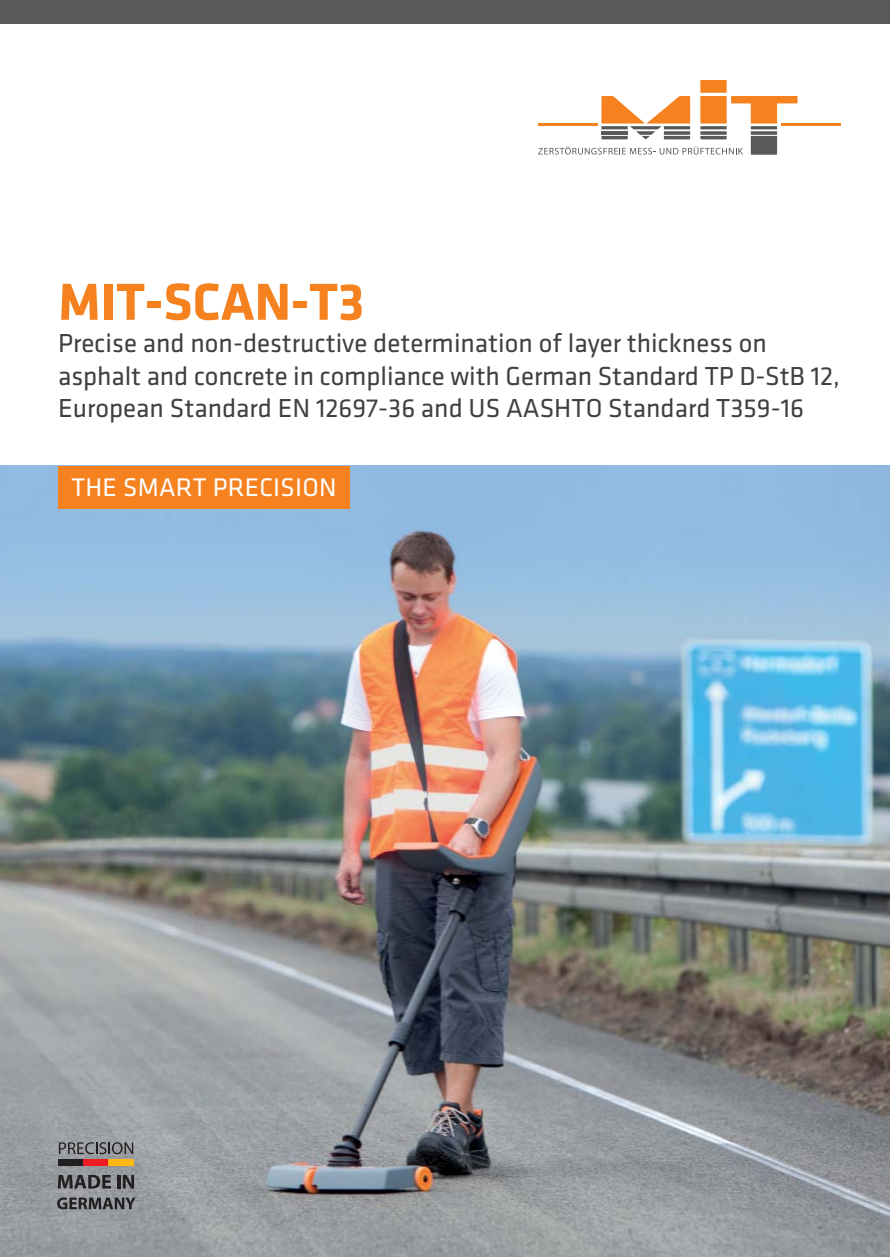
<style>
.page{position:relative;width:890px;height:1257px;background:#fff}
.page>*{position:absolute;margin:0;border:0;box-sizing:border-box;transform-origin:0 0}
.t1{font:700 54px "Klavika";color:#f5821f}
.t2{font:27px/32.4px "Klavika";color:#404041}
.t3{font:26.4px "Klavika";letter-spacing:.01em;color:#fff}
</style>
<div class="page">
<img style="left:0;top:466px;width:889px;height:790px">
<div style="left:0;top:0;width:889px;height:23px;background:#58595b"></div>
<svg style="left:538px;top:146px;width:205px;height:8px"></svg>
<hr style="left:780px;top:123px;width:60px;height:3px;background:#f5821f">
<hr style="left:538px;top:123px;width:59px;height:3px;background:#f5821f">
<svg style="left:601px;top:96px;width:89px;height:43px"></svg>
<hr style="left:601px;top:131px;width:26px;height:4px;background:#58595b">
<svg style="left:700px;top:136px;width:26px;height:3px"></svg>
<svg style="left:700px;top:131px;width:26px;height:4px"></svg>
<svg style="left:750px;top:136px;width:27px;height:19px"></svg>
<svg style="left:700px;top:81px;width:97px;height:48px"></svg>
<svg style="left:750px;top:131px;width:27px;height:4px"></svg>
<div style="left:58px;top:466px;width:292px;height:42px;background:#f5821f"></div>
<svg style="left:58px;top:1174px;width:53px;height:14px"></svg>
<hr style="left:117px;top:1174px;width:3px;height:14px;background:#231f20">
<svg style="left:123px;top:1174px;width:11px;height:14px"></svg>
<svg style="left:57px;top:1197px;width:78px;height:12px"></svg>
<div style="left:58px;top:1159px;width:26px;height:6px;background:#231f20"></div>
<div style="left:83px;top:1159px;width:26px;height:6px;background:#ed1c24"></div>
<div style="left:109px;top:1159px;width:25px;height:6px;background:#fdb813"></div>
<svg style="left:59px;top:1142px;width:74px;height:12px"></svg>
<h1 class="t1" style="left:58px;top:281px;width:307px">MIT-SCAN-T3</h1>
<p class="t2" style="left:58px;top:330px;width:783px">Precise and non-destructive determination of layer thickness on asphalt and concrete in compliance with German Standard TP D-StB 12,<br>European Standard EN 12697-36 and US AASHTO Standard T359-16</p>
<p class="t3" style="left:71px;top:477px;width:267px">THE SMART PRECISION</p>
</div>
